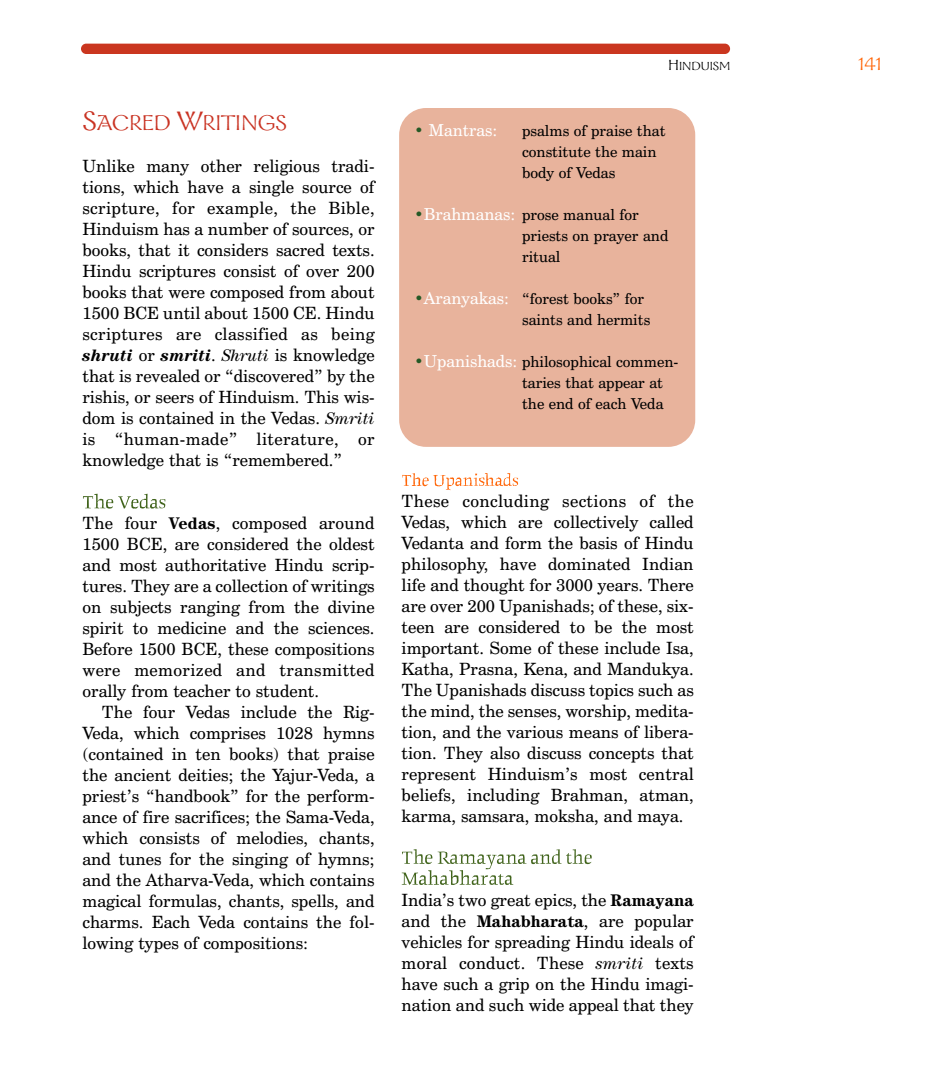
<style>
.page{position:relative;width:945px;height:1080px;background:#fff}
.page>*{position:absolute;margin:0;border:0;box-sizing:border-box;transform-origin:0 0}
.t1{font:24px "Galahad Os F";color:#c93323}
.t2{font:21px "Galahad";color:#ff6609}
.t3{font:16.8px/21px "Century Schoolbook";color:#000;text-align:justify}
.t4{font:16.5px "Century Schoolbook";color:#fff}
.t5{font:15px/21px "Century Schoolbook";color:#000}
.t6{font:13.2px "Galahad";color:#000}
.s1{font-size:30px}
.s2{font-family:"Century";font-weight:700;font-style:italic}
.s3{font-family:"Century";font-style:italic}
.s4{font-family:"Century";font-weight:700}
.s5{font-size:16.5px}
.s6{color:#245925}
.s7{font-size:16.5px;color:#245925}
.s8{font-size:16.5px;color:#fff}
</style>
<div class="page">
<div style="left:81px;top:44px;width:649px;height:10px;background:#ca361f;border-radius:5px"></div>
<svg style="left:83px;top:494px;width:82px;height:15px"></svg>
<svg style="left:402px;top:473px;width:116px;height:17px"></svg>
<svg style="left:402px;top:849px;width:190px;height:36px"></svg>
<div style="left:399px;top:108px;width:296px;height:339px;background:#e8b39c;border-radius:27px"></div>
<h1 class="t1" style="left:82px;top:114px;width:206px"><span class="s1">S</span>ACRED <span class="s1">W</span>RITINGS</h1>
<p class="t3" style="left:82px;top:156px;width:294px">Unlike many other religious tradi&shy;tions, which have a single source of scripture, for example, the Bible, Hinduism has a number of sources, or books, that it considers sacred texts.<br>Hindu scriptures consist of over 200 books that were composed from about 1500 BCE until about 1500 CE. Hindu scriptures are classified as being <span class="s2">shruti</span> or <span class="s2">smriti</span>. <span class="s3">Shruti</span> is knowledge that is revealed or “discovered” by the rishis, or seers of Hinduism. This wis&shy;dom is contained in the Vedas. <span class="s3">Smriti </span>is “human-made” literature, or knowledge that is “remembered.”</p>
<p class="t3" style="left:82px;top:513px;width:294px">The four <span class="s4">Vedas</span>, composed around 1500 BCE, are considered the oldest and most authoritative Hindu scrip&shy;tures. They are a collection of writings on subjects ranging from the divine spirit to medicine and the sciences.<br>Before 1500 BCE, these compositions were memorized and transmitted orally from teacher to student.</p>
<p class="t3" style="left:82px;top:702px;width:294px;text-indent:20px">The four Vedas include the Rig-Veda, which comprises 1028 hymns (contained in ten books) that praise the ancient deities; the Yajur-Veda, a priest’s “handbook” for the perform&shy;ance of fire sacrifices; the Sama-Veda, which consists of melodies, chants, and tunes for the singing of hymns; and the Atharva-Veda, which contains magical formulas, chants, spells, and charms. Each Veda contains the fol&shy;lowing types of compositions:</p>
<p class="t6" style="left:668px;top:61px;width:64px"><span class="s5">H</span>INDUISM</p>
<p class="t2" style="left:859px;top:56px;width:25px">141</p>
<p class="t4" style="left:414px;top:120px;width:85px"><span class="s6">•</span> Mantras:</p>
<p class="t5" style="left:522px;top:120px;width:145px">psalms of praise that constitute the main body of Vedas</p>
<p class="t5" style="left:522px;top:204px;width:148px;text-indent:-108px"><span class="s7">•</span><span class="s8">Brahmanas:</span> prose manual for priests on prayer and ritual</p>
<p class="t5" style="left:522px;top:288px;width:130px;text-indent:-108px"><span class="s7">•</span><span class="s8">Aranyakas:</span> “forest books” for saints and hermits</p>
<p class="t5" style="left:522px;top:351px;width:158px;text-indent:-108px"><span class="s7">•</span><span class="s8">Upanishads:</span> philosophical commen&shy;taries that appear at the end of each Veda</p>
<p class="t3" style="left:402px;top:490px;width:294px">These concluding sections of the Vedas, which are collectively called Vedanta and form the basis of Hindu philosophy, have dominated Indian life and thought for 3000 years. There are over 200 Upanishads; of these, six&shy;teen are considered to be the most important. Some of these include Isa, Katha, Prasna, Kena, and Mandukya.<br>The Upanishads discuss topics such as the mind, the senses, worship, medita&shy;tion, and the various means of libera&shy;tion. They also discuss concepts that represent Hinduism’s most central beliefs, including Brahman, atman, karma, samsara, moksha, and maya.</p>
<p class="t3" style="left:402px;top:889px;width:294px">India’s two great epics, the <span class="s4">Ramayana </span>and the <span class="s4">Mahabharata</span>, are popular vehicles for spreading Hindu ideals of moral conduct. These <span class="s3">smriti</span> texts have such a grip on the Hindu imagi&shy;nation and such wide appeal that they</p>
</div>
